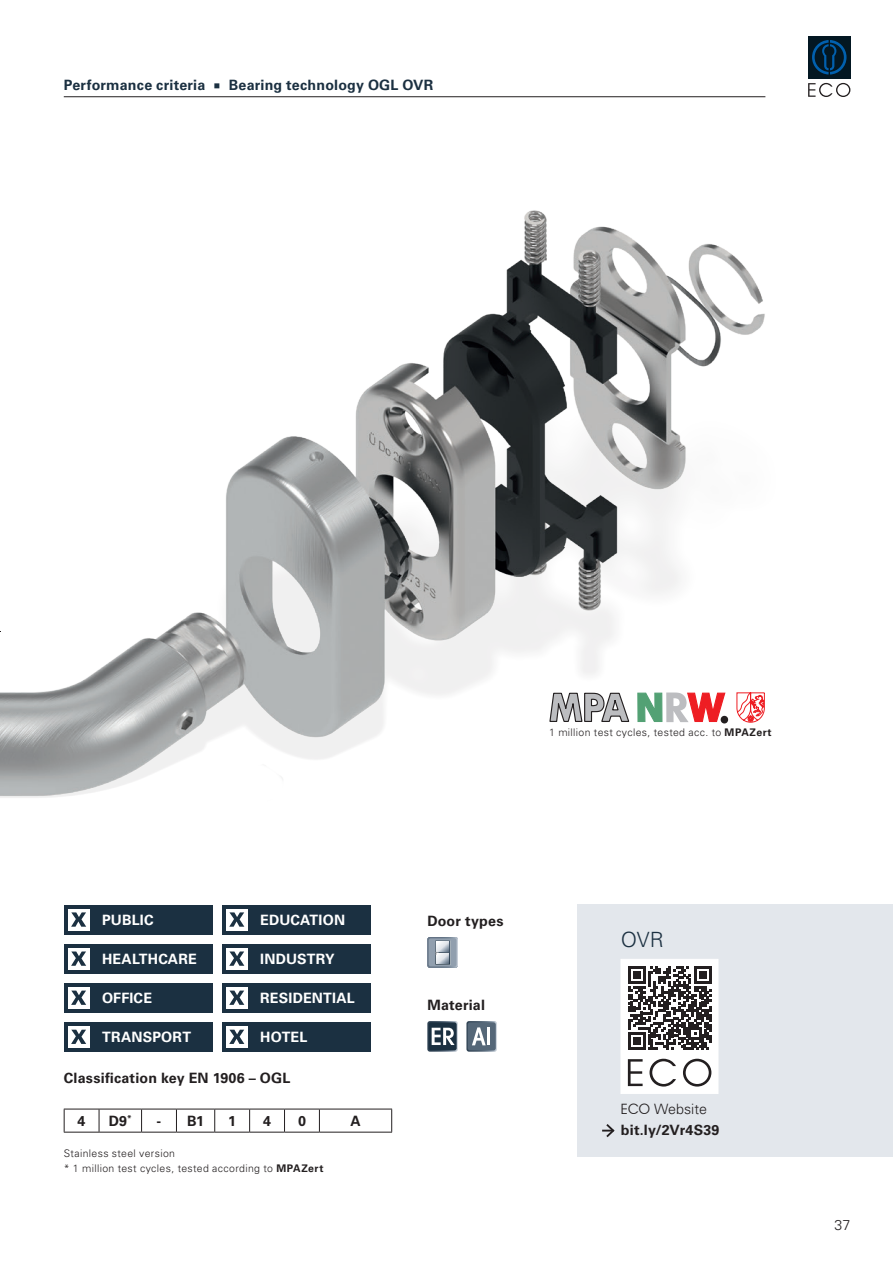
<style>
.page{position:relative;width:893px;height:1263px;background:#fff}
.page>*{position:absolute;margin:0;border:0;box-sizing:border-box;transform-origin:0 0}
.t1{font:300 21px "Univers LT Pro 45";color:#1b3041}
.t2{font:700 14.25px "Univers LT Pro 65";letter-spacing:.015em;color:#231f20}
.t3{font:700 14.25px "Univers LT Pro 65";letter-spacing:.015em;color:#fff}
.t4{font:700 14.25px "Univers LT Pro 65";letter-spacing:.015em;color:#1b3041}
.t5{font:300 14.25px "Univers LT Pro 45";color:#231f20}
.t6{font:300 10.5px/15px "Univers LT Pro 45";letter-spacing:.035em;color:#231f20}
.s1{font-family:"Univers LT Pro 65";font-weight:700}
.s2{font-family:"Avant Garde IT Cby BT";font-weight:400}
</style>
<div class="page">
<img style="left:0;top:96px;width:893px;height:917px">
<hr style="left:64px;top:1109px;width:35px;height:1px;background:#231f20">
<svg style="left:64px;top:1109px;width:1px;height:23px"></svg>
<hr style="left:99px;top:1109px;width:43px;height:1px;background:#231f20">
<svg style="left:99px;top:1109px;width:1px;height:23px"></svg>
<hr style="left:142px;top:1109px;width:34px;height:1px;background:#231f20">
<svg style="left:141px;top:1109px;width:1px;height:23px"></svg>
<hr style="left:176px;top:1109px;width:39px;height:1px;background:#231f20">
<svg style="left:176px;top:1109px;width:1px;height:23px"></svg>
<hr style="left:215px;top:1109px;width:35px;height:1px;background:#231f20">
<svg style="left:214px;top:1109px;width:1px;height:23px"></svg>
<hr style="left:250px;top:1109px;width:35px;height:1px;background:#231f20">
<svg style="left:249px;top:1109px;width:1px;height:23px"></svg>
<hr style="left:285px;top:1109px;width:34px;height:1px;background:#231f20">
<svg style="left:284px;top:1109px;width:1px;height:23px"></svg>
<hr style="left:319px;top:1109px;width:73px;height:1px;background:#231f20">
<svg style="left:319px;top:1109px;width:1px;height:23px"></svg>
<svg style="left:391px;top:1109px;width:1px;height:23px"></svg>
<hr style="left:64px;top:1132px;width:35px;height:1px;background:#231f20">
<hr style="left:99px;top:1132px;width:43px;height:1px;background:#231f20">
<hr style="left:142px;top:1132px;width:34px;height:1px;background:#231f20">
<hr style="left:176px;top:1132px;width:39px;height:1px;background:#231f20">
<hr style="left:215px;top:1132px;width:35px;height:1px;background:#231f20">
<hr style="left:250px;top:1132px;width:35px;height:1px;background:#231f20">
<hr style="left:285px;top:1132px;width:34px;height:1px;background:#231f20">
<hr style="left:319px;top:1132px;width:73px;height:1px;background:#231f20">
<div style="left:64px;top:905px;width:149px;height:29px;background:#1b3041"></div>
<div style="left:68px;top:909px;width:21px;height:21px;background:#fff"></div>
<svg style="left:71px;top:912px;width:15px;height:15px"></svg>
<div style="left:222px;top:905px;width:149px;height:29px;background:#1b3041"></div>
<div style="left:226px;top:909px;width:21px;height:21px;background:#fff"></div>
<svg style="left:229px;top:912px;width:15px;height:15px"></svg>
<div style="left:64px;top:944px;width:149px;height:29px;background:#1b3041"></div>
<div style="left:68px;top:948px;width:21px;height:21px;background:#fff"></div>
<svg style="left:71px;top:951px;width:15px;height:15px"></svg>
<div style="left:222px;top:944px;width:149px;height:29px;background:#1b3041"></div>
<div style="left:226px;top:948px;width:21px;height:21px;background:#fff"></div>
<svg style="left:229px;top:951px;width:15px;height:15px"></svg>
<div style="left:64px;top:983px;width:149px;height:29px;background:#1b3041"></div>
<div style="left:68px;top:987px;width:21px;height:21px;background:#fff"></div>
<svg style="left:71px;top:990px;width:15px;height:15px"></svg>
<div style="left:222px;top:983px;width:149px;height:29px;background:#1b3041"></div>
<div style="left:226px;top:987px;width:21px;height:21px;background:#fff"></div>
<svg style="left:229px;top:990px;width:15px;height:15px"></svg>
<div style="left:64px;top:1022px;width:149px;height:30px;background:#1b3041"></div>
<div style="left:68px;top:1026px;width:21px;height:21px;background:#fff"></div>
<svg style="left:71px;top:1030px;width:15px;height:14px"></svg>
<div style="left:222px;top:1022px;width:149px;height:30px;background:#1b3041"></div>
<div style="left:226px;top:1026px;width:21px;height:21px;background:#fff"></div>
<svg style="left:229px;top:1030px;width:15px;height:14px"></svg>
<div style="left:577px;top:905px;width:316px;height:252px;background:#dfe3e9"></div>
<div style="left:621px;top:959px;width:97px;height:135px;background:#fff"></div>
<svg style="left:628px;top:966px;width:83px;height:84px"></svg>
<svg style="left:628px;top:1059px;width:15px;height:27px"></svg>
<svg style="left:649px;top:1059px;width:27px;height:27px"></svg>
<svg style="left:683px;top:1059px;width:28px;height:27px"></svg>
<svg style="left:603px;top:1124px;width:12px;height:13px"></svg>
<svg style="left:427px;top:1021px;width:31px;height:31px"></svg>
<svg style="left:466px;top:1021px;width:31px;height:31px"></svg>
<hr style="left:487px;top:1027px;width:3px;height:18px;background:#fff">
<svg style="left:427px;top:937px;width:31px;height:31px"></svg>
<svg style="left:549px;top:692px;width:81px;height:31px"></svg>
<svg style="left:736px;top:692px;width:29px;height:31px"></svg>
<svg style="left:637px;top:692px;width:91px;height:33px"></svg>
<hr style="left:64px;top:96px;width:701px;height:1px;background:#231f20">
<div style="left:805px;top:33px;width:49px;height:68px;background:#fff"></div>
<div style="left:808px;top:36px;width:42px;height:42px;background:#031722"></div>
<svg style="left:812px;top:40px;width:34px;height:35px"></svg>
<svg style="left:808px;top:83px;width:42px;height:14px"></svg>
<h2 class="t4" style="left:64px;top:77px;width:371px">Performance criteria ■ Bearing technology OGL OVR</h2>
<p class="t6" style="left:549px;top:725px;width:224px">1 million test cycles, tested acc. to <span class="s1">MPAZert</span></p>
<h2 class="t3" style="left:102px;top:911px;width:53px">PUBLIC</h2>
<h2 class="t3" style="left:260px;top:911px;width:86px">EDUCATION</h2>
<h2 class="t3" style="left:102px;top:950px;width:96px">HEALTHCARE</h2>
<h2 class="t3" style="left:260px;top:950px;width:76px">INDUSTRY</h2>
<h2 class="t3" style="left:102px;top:989px;width:52px">OFFICE</h2>
<h2 class="t3" style="left:260px;top:989px;width:96px">RESIDENTIAL</h2>
<h2 class="t3" style="left:102px;top:1028px;width:91px">TRANSPORT</h2>
<h2 class="t3" style="left:260px;top:1028px;width:49px">HOTEL</h2>
<h2 class="t2" style="left:64px;top:1069px;width:228px">Classification key EN 1906 – OGL</h2>
<h2 class="t2" style="left:78px;top:1112px;width:9px">4</h2>
<h2 class="t2" style="left:109px;top:1112px;width:25px">D9<sup>*</sup></h2>
<h2 class="t2" style="left:157px;top:1112px;width:49px">- B1</h2>
<h2 class="t2" style="left:228px;top:1112px;width:9px">1</h2>
<h2 class="t2" style="left:263px;top:1112px;width:9px">4</h2>
<h2 class="t2" style="left:298px;top:1112px;width:9px">0</h2>
<h2 class="t2" style="left:350px;top:1112px;width:12px">A</h2>
<p class="t6" style="left:64px;top:1145px;width:261px">Stainless steel version<br>* 1 million test cycles, tested according to <span class="s1">MPAZert</span></p>
<h2 class="t2" style="left:427px;top:912px;width:78px">Door types</h2>
<h2 class="t2" style="left:427px;top:996px;width:59px">Material</h2>
<h1 class="t1" style="left:621px;top:926px;width:45px">OVR</h1>
<h2 class="t5" style="left:621px;top:1100px;width:88px"><span class="s2">ECO</span> Website</h2>
<h2 class="t2" style="left:621px;top:1121px;width:100px">bit.ly/2Vr4S39</h2>
<h2 class="t5" style="left:834px;top:1216px;width:17px">37</h2>
</div>
